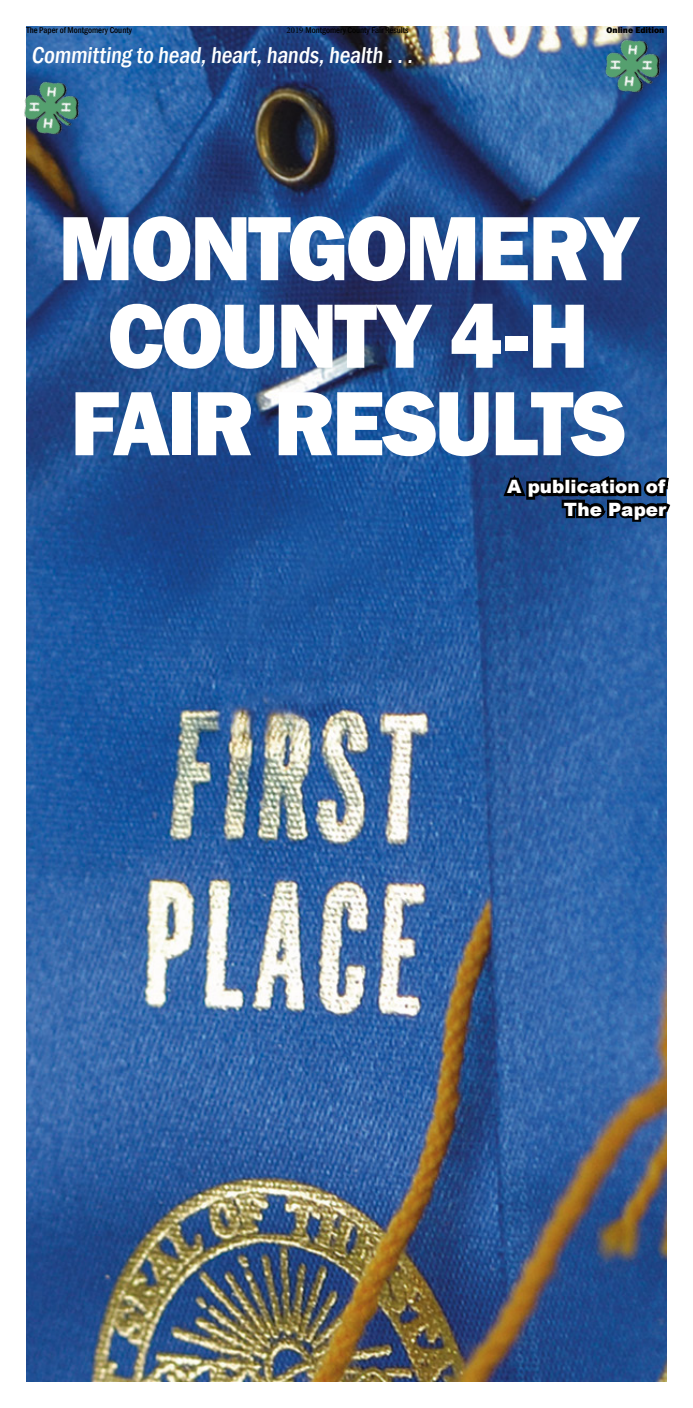
<style>
.page{position:relative;width:693px;height:1408px;background:#fff}
.page>*{position:absolute;margin:0;border:0;box-sizing:border-box;transform-origin:0 0}
.Main_hed1{font:800 94.5px/87.5px "Franklin Gothic";letter-spacing:-.03em;color:#fff;text-align:center;scale:.95 1}
.Lighter_hed{font:500 condensed 23.62px "Franklin Gothic";color:#fff}
.t1{font:900 18.38px "Arial";color:#fff}
.t2{font:500 condensed 8.75px "Franklin Gothic";color:#000}
.t3{font:800 8.75px "Franklin Gothic";color:#000}
.s1{font-family:"Minion Pro";font-weight:400;font-stretch:normal}
</style>
<div class="page">
<img style="left:27px;top:27px;width:639px;height:1354px">
<svg style="left:500px;top:466px;width:171px;height:64px"></svg>
<img style="left:594px;top:26px;width:73px;height:80px">
<img style="left:24px;top:67px;width:69px;height:81px">
<p class="t2" style="left:26px;top:24px;width:107px">The Paper of Montgomery County</p>
<p class="t2" style="left:287px;top:24px;width:123px"><span class="s1">2019</span> Montgomery County Fair Results</p>
<p class="t3" style="left:607px;top:24px;width:59px">Online Edition</p>
<p class="Lighter_hed" style="left:31px;top:40px;width:387px">Committing to head,heart,hands,health ...</p>
<p class="Main_hed1" style="left:58px;top:204px;width:612px">MONTGOMERY</p>
<p class="Main_hed1" style="left:70px;top:292px;width:587px">COUNTY 4-H<br>FAIR RESULTS</p>
<p class="t1" style="left:507px;top:474px;width:159px">A publication of</p>
<p class="t1" style="left:564px;top:496px;width:104px">The Paper</p>
</div>
